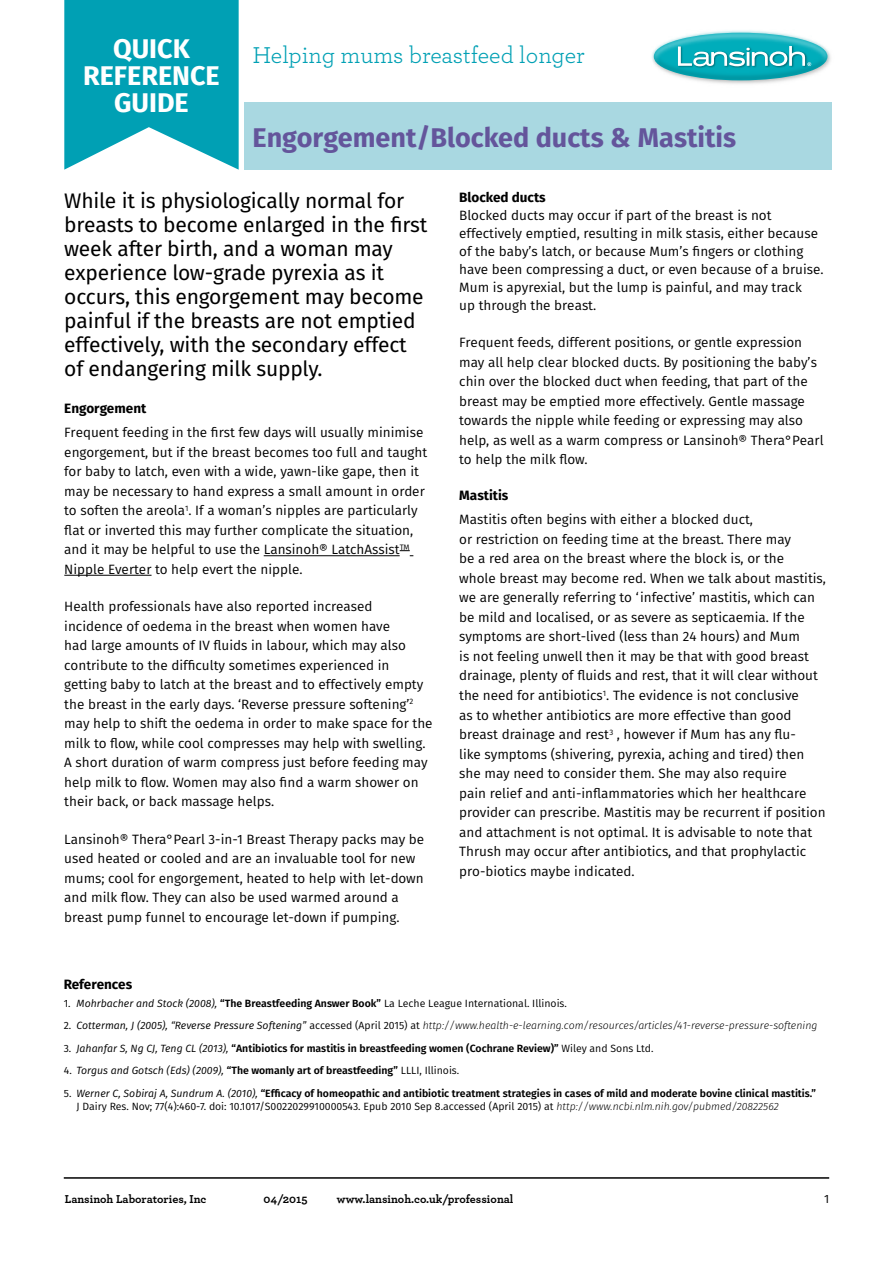
<style>
.page{position:relative;width:893px;height:1263px;background:#fff}
.page>*{position:absolute;margin:0;border:0;box-sizing:border-box;transform-origin:0 0}
.t1{font:700 27px "Fira Sans";color:#64559b}
.t2{font:700 27px/27px "Fira Sans";color:#fff;text-align:center}
.t3{font:24px "Archer";color:#00a0b4}
.t4{font:21px/24px "Fira Sans";letter-spacing:-.01em;color:#000}
.t5{font:13.5px/19.5px "Fira Sans";color:#000}
.t6{font:700 13.5px "Fira Sans";color:#000}
.t7{font:700 12px "Archer";color:#000}
.t8{font:12px "Fira Sans";color:#000}
.t9{font:600 10.5px/13.5px "Fira Sans";color:#000}
.t10{font:italic 300 10.5px "Fira Sans";color:#000}
.t11{font:10.5px "Fira Sans";color:#000}
.s1{font-style:italic}
.s2{font-weight:600}
.s3{font-weight:400;font-style:normal}
.s4{font-weight:400}
.s5{font-weight:400;font-style:italic}
.s6{font-weight:300;font-style:italic}
</style>
<div class="page">
<hr style="left:64px;top:1177px;width:765px;height:2px;background:#000">
<img style="left:652px;top:30px;width:179px;height:54px">
<svg style="left:654px;top:33px;width:173px;height:47px"></svg>
<svg style="left:64px;top:0;width:175px;height:170px;background:#23adbe"></svg>
<div style="left:244px;top:102px;width:588px;height:68px;background:#a9d8e1"></div>
<hr style="left:264px;top:555px;width:136px;height:1px;background:#000">
<svg style="left:400px;top:550px;width:13px;height:6px"></svg>
<hr style="left:64px;top:575px;width:88px;height:1px;background:#000">
<h1 class="t2" style="left:113px;top:37px;width:78px">QUICK</h1>
<h2 class="t3" style="left:252px;top:38px;width:334px">Helping mums breastfeed longer</h2>
<h1 class="t2" style="left:83px;top:64px;width:138px">REFERENCE<br>GUIDE</h1>
<h1 class="t1" style="left:252px;top:118px;width:485px">Engorgement/Blocked ducts &amp; Mastitis</h1>
<p class="t4" style="left:64px;top:190px;width:364px">While it is physiologically normal for breasts to become enlarged in the first week after birth, and a woman may experience low-grade pyrexia as it occurs, this engorgement may become painful if the breasts are not emptied effectively, with the secondary effect of endangering milk supply.</p>
<p class="t6" style="left:64px;top:399px;width:84px">Engorgement</p>
<p class="t5" style="left:64px;top:424px;width:364px">Frequent feeding in the first few days will usually minimise engorgement, but if the breast becomes too full and taught for baby to latch, even with a wide, yawn-like gape, then it may be necessary to hand express a small amount in order to soften the areola<sup>1</sup>. If a woman’s nipples are particularly flat or inverted this may further complicate the situation, and it may be helpful to use the Lansinoh® LatchAssist<sup>TM </sup>Nipple Everter to help evert the nipple.</p>
<p class="t5" style="left:64px;top:598px;width:370px">Health professionals have also reported increased incidence of oedema in the breast when women have<br>had large amounts of IV fluids in labour, which may also contribute to the difficulty sometimes experienced in getting baby to latch at the breast and to effectively empty the breast in the early days. ‘Reverse pressure softening’<sup>2 </sup>may help to shift the oedema in order to make space for the milk to flow, while cool compresses may help with swelling.<br>A short duration of warm compress just before feeding may help milk to flow. Women may also find a warm shower on their back, or back massage helps.</p>
<p class="t5" style="left:64px;top:830px;width:361px">Lansinoh® Thera°Pearl 3-in-1 Breast Therapy packs may be used heated or cooled and are an invaluable tool for new mums; cool for engorgement, heated to help with let-down and milk flow. They can also be used warmed around a breast pump funnel to encourage let-down if pumping.</p>
<p class="t6" style="left:459px;top:188px;width:88px">Blocked ducts</p>
<p class="t5" style="left:459px;top:207px;width:366px;line-height:18px">Blocked ducts may occur if part of the breast is not effectively emptied, resulting in milk stasis, either because of the baby’s latch, or because Mum’s fingers or clothing have been compressing a duct, or even because of a bruise.<br>Mum is apyrexial, but the lump is painful, and may track<br>up through the breast.</p>
<p class="t5" style="left:459px;top:334px;width:366px">Frequent feeds, different positions, or gentle expression may all help clear blocked ducts. By positioning the baby’s chin over the blocked duct when feeding, that part of the breast may be emptied more effectively. Gentle massage towards the nipple while feeding or expressing may also help, as well as a warm compress or Lansinoh® Thera°Pearl to help the milk flow.</p>
<p class="t6" style="left:459px;top:486px;width:51px">Mastitis</p>
<p class="t5" style="left:459px;top:511px;width:368px">Mastitis often begins with either a blocked duct,<br>or restriction on feeding time at the breast. There may<br>be a red area on the breast where the block is, or the<br>whole breast may become red. When we talk about mastitis, we are generally referring to ‘infective’ mastitis, which can be mild and localised, or as severe as septicaemia. If the symptoms are short-lived (less than 24 hours) and Mum<br>is not feeling unwell then it may be that with good breast drainage, plenty of fluids and rest, that it will clear without the need for antibiotics<sup>1</sup>. The evidence is not conclusive<br>as to whether antibiotics are more effective than good breast drainage and rest<sup>3</sup> , however if Mum has any flu-<br>like symptoms (shivering, pyrexia, aching and tired) then she may need to consider them. She may also require<br>pain relief and anti-inflammatories which her healthcare provider can prescribe. Mastitis may be recurrent if position and attachment is not optimal. It is advisable to note that Thrush may occur after antibiotics, and that prophylactic pro-biotics maybe indicated.</p>
<p class="t6" style="left:64px;top:974px;width:70px">References</p>
<p class="t11" style="left:64px;top:996px;width:505px">1. <span class="s1">Mohrbacher and Stock (2008),</span> <span class="s2">“The Breastfeeding Answer Book”</span> La Leche League International. Illinois.</p>
<p class="t10" style="left:64px;top:1018px;width:755px"><span class="s3">2.</span> <span class="s4">Cotterman, J (2005), “Reverse Pressure Softening”</span> <span class="s3">accessed (April 2015) at</span> http://www.health-e-learning.com/resources/articles/41-reverse-pressure-softening</p>
<p class="t9" style="left:64px;top:1042px;width:591px"><span class="s4">3.</span> <span class="s5">Jahanfar S, Ng CJ, Teng CL (2013),</span> “Antibiotics for mastitis in breastfeeding women (Cochrane Review)” <span class="s4">Wiley and Sons Ltd.</span></p>
<p class="t9" style="left:64px;top:1064px;width:397px"><span class="s4">4.</span> <span class="s5">Torgus and Gotsch (Eds) (2009),</span> “The womanly art of breastfeeding” <span class="s4">LLLI, Illinois.</span></p>
<p class="t9" style="left:77px;top:1087px;width:741px;text-indent:-13px"><span class="s4">5.</span> <span class="s5">Werner C, Sobiraj A, Sundrum A. (2010),</span> “Efficacy of homeopathic and antibiotic treatment strategies in cases of mild and moderate bovine clinical mastitis.”<br><span class="s4">J Dairy Res. Nov; 77(4):460-7. doi: 10.1017/S0022029910000543. Epub 2010 Sep 8.accessed (April 2015) at</span> <span class="s6">http://www.ncbi.nlm.nih.gov/pubmed/20822562</span></p>
<p class="t7" style="left:65px;top:1189px;width:143px">Lansinoh Laboratories, Inc</p>
<p class="t7" style="left:264px;top:1189px;width:45px">04/2015</p>
<p class="t7" style="left:337px;top:1189px;width:178px">www.lansinoh.co.uk/professional</p>
<p class="t8" style="left:824px;top:1190px;width:7px">1</p>
</div>
